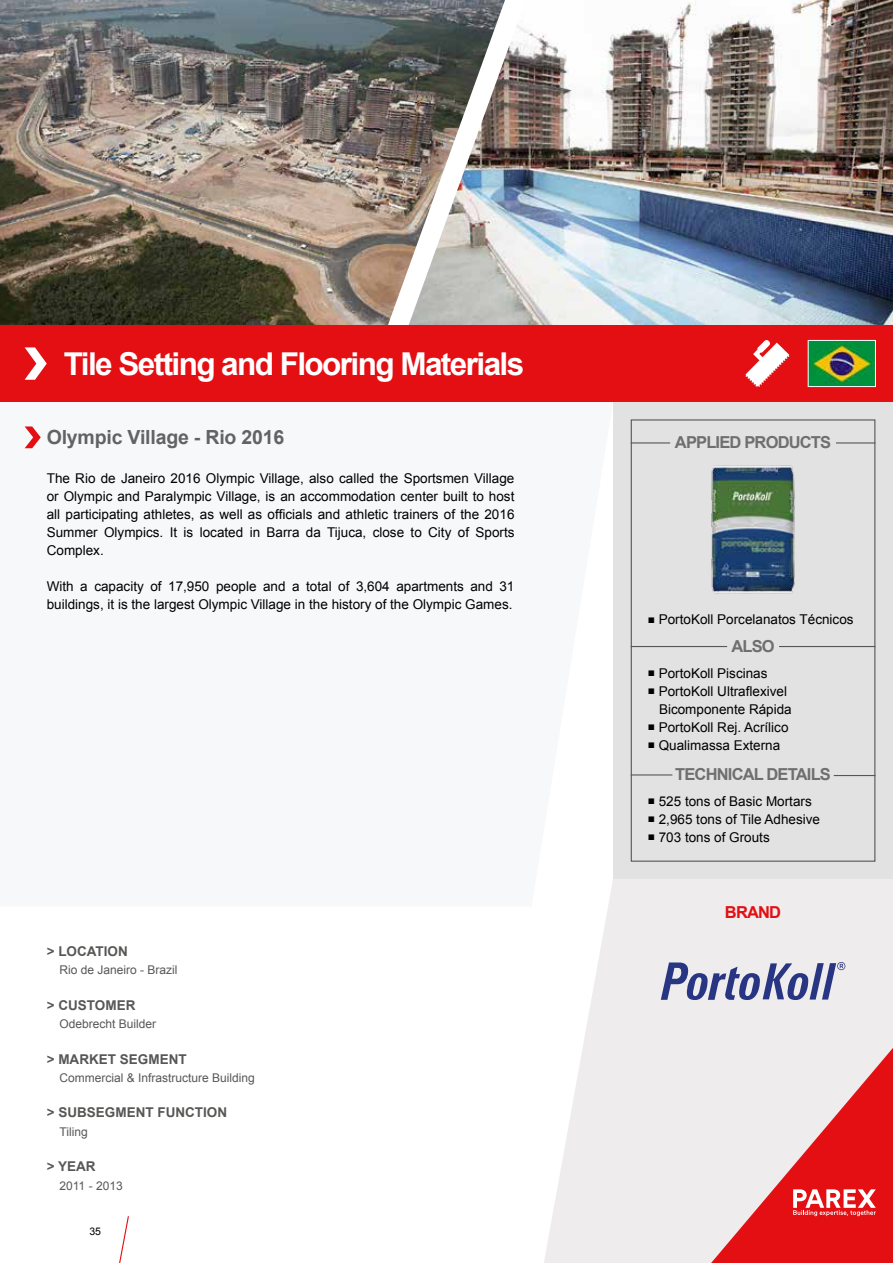
<style>
.page{position:relative;width:893px;height:1263px;background:#fff}
.page>*{position:absolute;margin:0;border:0;box-sizing:border-box;transform-origin:0 0}
.t1{font:700 31.5px "Arial";letter-spacing:-.05em;color:#fff}
.t2{font:700 19.5px "Arial";letter-spacing:-.01em;color:#646363}
.t3{font:700 16.5px "Arial";letter-spacing:-.05em;color:#706f6f}
.t4{font:700 16.5px "Arial";letter-spacing:-.05em;color:#e30f13}
.t5{font:13.5px/18px "Arial";color:#000}
.t6{font:700 13.5px "Arial";color:#575756}
.t7{font:12px "Arial";color:#575756}
.t8{font:10.5px "Arial";color:#000}
.s1{font-size:12px}
</style>
<div class="page">
<img style="left:551px;top:0;width:342px;height:325px">
<img style="left:0;top:0;width:370px;height:325px">
<img style="left:370px;top:0;width:181px;height:325px">
<svg style="left:544px;top:878px;width:349px;height:385px;fill:#eeeced"></svg>
<div style="left:613px;top:402px;width:280px;height:476px;background:#e3e2e3"></div>
<svg style="left:24px;top:426px;width:589px;height:480px"></svg>
<svg style="left:119px;top:1216px;width:10px;height:47px"></svg>
<div style="left:0;top:325px;width:893px;height:77px;background:#e30f13"></div>
<svg style="left:25px;top:347px;width:22px;height:33px"></svg>
<img style="left:810px;top:342px;width:64px;height:43px">
<div style="left:808px;top:340px;width:68px;height:47px;border:1px solid #fff"></div>
<svg style="left:745px;top:340px;width:44px;height:47px"></svg>
<div style="left:631px;top:419px;width:244px;height:443px;border:1px solid #575756"></div>
<svg style="left:711px;top:1048px;width:182px;height:215px"></svg>
<svg style="left:25px;top:426px;width:16px;height:22px"></svg>
<img style="left:711px;top:465px;width:84px;height:129px">
<hr style="left:631px;top:774px;width:41px;height:1px;background:#575756">
<hr style="left:834px;top:775px;width:41px;height:1px;background:#575756">
<hr style="left:779px;top:646px;width:96px;height:1px;background:#575756">
<hr style="left:631px;top:646px;width:96px;height:1px;background:#575756">
<svg style="left:661px;top:962px;width:184px;height:38px"></svg>
<hr style="left:631px;top:442px;width:39px;height:1px;background:#575756">
<hr style="left:836px;top:442px;width:39px;height:1px;background:#575756">
<h1 class="t1" style="left:64px;top:343px;width:462px">Tile Setting and Flooring Materials</h1>
<h2 class="t2" style="left:47px;top:425px;width:239px">Olympic Village - Rio 2016</h2>
<p class="t5" style="left:47px;top:469px;width:469px;text-align:justify">The Rio de Janeiro 2016 Olympic Village, also called the Sportsmen Village or Olympic and Paralympic Village, is an accommodation center built to host all participating athletes, as well as officials and athletic trainers of the 2016<br>Summer Olympics. It is located in Barra da Tijuca, close to City of Sports Complex.</p>
<p class="t5" style="left:47px;top:577px;width:469px">With a capacity of 17,950 people and a total of 3,604 apartments and 31 buildings, it is the largest Olympic Village in the history of the Olympic Games.</p>
<p class="t6" style="left:47px;top:942px;width:83px">&gt; LOCATION</p>
<p class="t7" style="left:60px;top:962px;width:120px">Rio de Janeiro - Brazil</p>
<p class="t6" style="left:47px;top:996px;width:90px">&gt; CUSTOMER</p>
<p class="t7" style="left:60px;top:1016px;width:98px">Odebrecht Builder</p>
<p class="t6" style="left:47px;top:1050px;width:141px">&gt; MARKET SEGMENT</p>
<p class="t7" style="left:60px;top:1070px;width:197px">Commercial &amp; Infrastructure Building</p>
<p class="t6" style="left:47px;top:1104px;width:182px">&gt; SUBSEGMENT FUNCTION</p>
<p class="t7" style="left:60px;top:1124px;width:30px">Tiling</p>
<p class="t6" style="left:47px;top:1157px;width:50px">&gt; YEAR</p>
<p class="t7" style="left:60px;top:1178px;width:65px">2011 - 2013</p>
<p class="t8" style="left:89px;top:1224px;width:13px">35</p>
<p class="t3" style="left:675px;top:432px;width:158px">APPLIED PRODUCTS</p>
<p class="t5" style="left:648px;top:611px;width:207px"><span class="s1">■</span> PortoKoll Porcelanatos Técnicos</p>
<p class="t3" style="left:731px;top:635px;width:45px">ALSO</p>
<p class="t5" style="left:648px;top:664px;width:121px"><span class="s1">■</span> PortoKoll Piscinas</p>
<p class="t5" style="left:659px;top:682px;width:134px;text-indent:-11px"><span class="s1">■</span> PortoKoll Ultraflexivel<br>Bicomponente Rápida</p>
<p class="t5" style="left:648px;top:718px;width:142px"><span class="s1">■</span> PortoKoll Rej. Acrílico</p>
<p class="t5" style="left:648px;top:736px;width:134px"><span class="s1">■</span> Qualimassa Externa</p>
<p class="t3" style="left:675px;top:764px;width:157px">TECHNICAL DETAILS</p>
<p class="t5" style="left:648px;top:792px;width:166px"><span class="s1">■</span> 525 tons of Basic Mortars</p>
<p class="t5" style="left:648px;top:810px;width:174px"><span class="s1">■</span> 2,965 tons of Tile Adhesive</p>
<p class="t5" style="left:648px;top:828px;width:124px"><span class="s1">■</span> 703 tons of Grouts</p>
<p class="t4" style="left:725px;top:901px;width:58px">BRAND</p>
</div>
